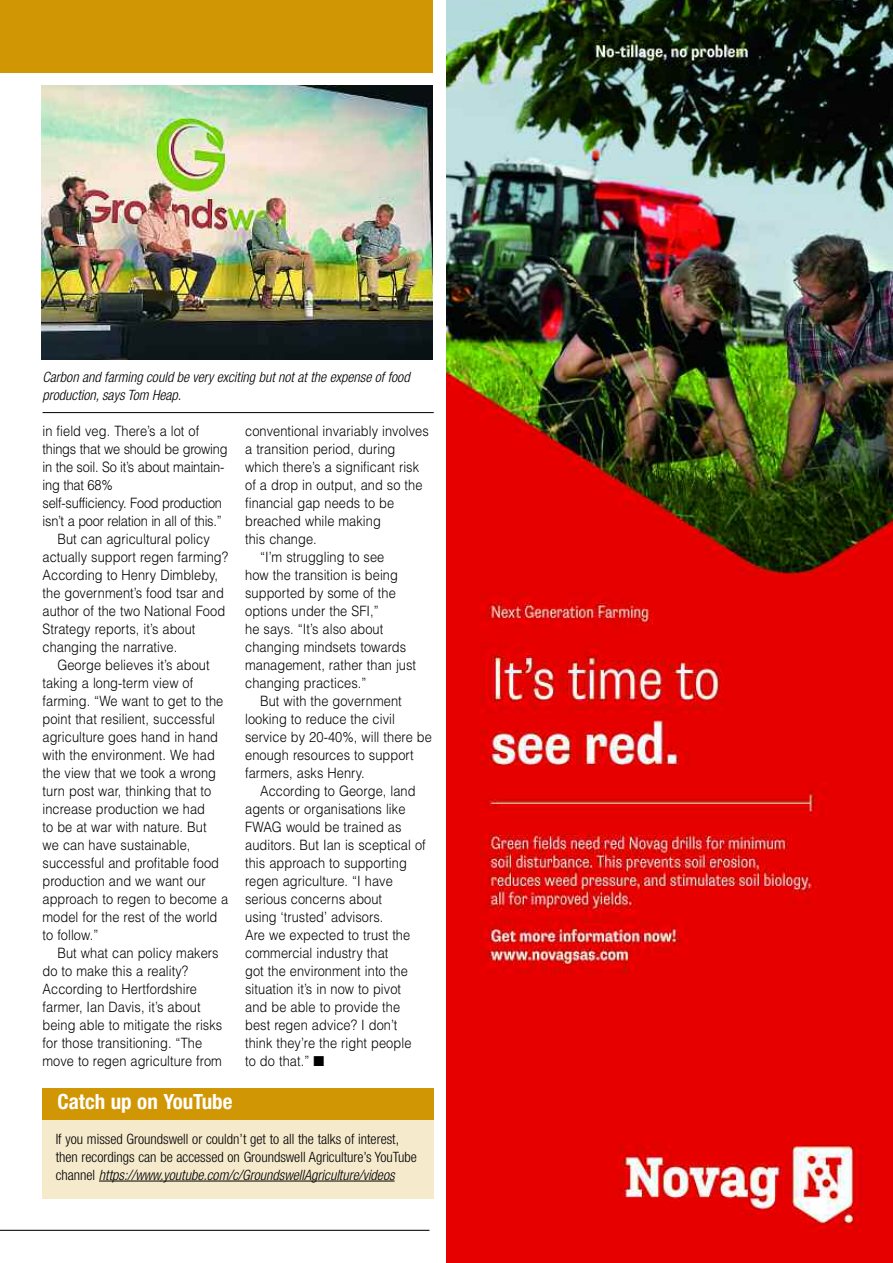
<style>
.page{position:relative;width:893px;height:1263px;background:#fff}
.page>*{position:absolute;margin:0;border:0;box-sizing:border-box;transform-origin:0 0}
.t1{font:700 condensed 21px "Helvetica Neue";color:#fff}
.t2{font:300 14.25px "Helvetica";letter-spacing:.005em;color:#000;scale:.9 1}
.t3{font:300 condensed 14.25px/18px "Helvetica Neue";color:#000}
.t4{font:300 14.25px "Helvetica";letter-spacing:-.015em;color:#000;scale:.9 1}
.t5{font:italic 300 condensed 14.25px/18px "Helvetica Neue";color:#000}
.s1{font-style:italic}
</style>
<div class="page">
<img style="left:446px;top:0;width:447px;height:1263px">
<hr style="left:0;top:1230px;width:429px;height:1px;background:#000">
<div style="left:0;top:0;width:433px;height:72px;background:#d19604"></div>
<div style="left:43px;top:1118px;width:391px;height:80px;background:#f6eacd"></div>
<hr style="left:99px;top:1181px;width:62px;height:1px;background:#000">
<hr style="left:160px;top:1181px;width:158px;height:1px;background:#000">
<hr style="left:318px;top:1181px;width:77px;height:1px;background:#000">
<div style="left:43px;top:1088px;width:391px;height:31px;background:#d19604"></div>
<hr style="left:43px;top:412px;width:391px;height:1px;background:#000">
<img style="left:42px;top:85px;width:391px;height:274px">
<p class="t5" style="left:43px;top:369px;width:369px">Carbon and farming could be very exciting but not at the expense of food production, says Tom Heap.</p>
<p class="t2" style="left:43px;top:422px;width:176px">in field veg. There’s a lot of</p>
<p class="t4" style="left:43px;top:440px;width:207px">things that we should be growing</p>
<p class="t4" style="left:43px;top:458px;width:203px">in the soil. So it’s about maintain-</p>
<p class="t4" style="left:43px;top:476px;width:80px">ing that 68%</p>
<p class="t4" style="left:43px;top:494px;width:201px">self-sufficiency. Food production</p>
<p class="t4" style="left:43px;top:512px;width:201px">isn’t a poor relation in all of this.”</p>
<p class="t2" style="left:57px;top:530px;width:171px">But can agricultural policy</p>
<p class="t2" style="left:43px;top:548px;width:208px">actually support regen farming?</p>
<p class="t2" style="left:43px;top:566px;width:197px">According to Henry Dimbleby,</p>
<p class="t2" style="left:43px;top:584px;width:203px">the government’s food tsar and</p>
<p class="t2" style="left:43px;top:602px;width:204px">author of the two National Food</p>
<p class="t2" style="left:43px;top:620px;width:172px">Strategy reports, it’s about</p>
<p class="t2" style="left:43px;top:638px;width:151px">changing the narrative.</p>
<p class="t2" style="left:57px;top:656px;width:171px">George believes it’s about</p>
<p class="t2" style="left:43px;top:674px;width:169px">taking a long-term view of</p>
<p class="t2" style="left:43px;top:692px;width:203px">farming. “We want to get to the</p>
<p class="t2" style="left:43px;top:710px;width:193px">point that resilient, successful</p>
<p class="t2" style="left:43px;top:728px;width:196px">agriculture goes hand in hand</p>
<p class="t2" style="left:43px;top:746px;width:193px">with the environment. We had</p>
<p class="t2" style="left:43px;top:764px;width:194px">the view that we took a wrong</p>
<p class="t2" style="left:43px;top:782px;width:189px">turn post war, thinking that to</p>
<p class="t2" style="left:43px;top:800px;width:182px">increase production we had</p>
<p class="t2" style="left:43px;top:818px;width:184px">to be at war with nature. But</p>
<p class="t2" style="left:43px;top:836px;width:166px">we can have sustainable,</p>
<p class="t2" style="left:43px;top:854px;width:198px">successful and profitable food</p>
<p class="t2" style="left:43px;top:872px;width:183px">production and we want our</p>
<p class="t2" style="left:43px;top:890px;width:208px">approach to regen to become a</p>
<p class="t2" style="left:43px;top:908px;width:196px">model for the rest of the world</p>
<p class="t2" style="left:43px;top:926px;width:64px">to follow.”</p>
<p class="t2" style="left:57px;top:944px;width:181px">But what can policy makers</p>
<p class="t2" style="left:43px;top:962px;width:163px">do to make this a reality?</p>
<p class="t2" style="left:43px;top:980px;width:173px">According to Hertfordshire</p>
<p class="t2" style="left:43px;top:998px;width:177px">farmer, Ian Davis, it’s about</p>
<p class="t2" style="left:43px;top:1016px;width:201px">being able to mitigate the risks</p>
<p class="t2" style="left:43px;top:1034px;width:179px">for those transitioning. “The</p>
<p class="t2" style="left:43px;top:1052px;width:201px">move to regen agriculture from</p>
<p class="t2" style="left:245px;top:422px;width:206px">conventional invariably involves</p>
<p class="t2" style="left:245px;top:440px;width:168px">a transition period, during</p>
<p class="t2" style="left:245px;top:458px;width:195px">which there’s a significant risk</p>
<p class="t2" style="left:245px;top:476px;width:199px">of a drop in output, and so the</p>
<p class="t2" style="left:245px;top:494px;width:167px">financial gap needs to be</p>
<p class="t2" style="left:245px;top:512px;width:152px">breached while making</p>
<p class="t2" style="left:245px;top:530px;width:81px">this change.</p>
<p class="t2" style="left:260px;top:548px;width:140px">“I’m struggling to see</p>
<p class="t2" style="left:245px;top:566px;width:171px">how the transition is being</p>
<p class="t2" style="left:245px;top:584px;width:169px">supported by some of the</p>
<p class="t2" style="left:245px;top:602px;width:150px">options under the SFI,”</p>
<p class="t2" style="left:245px;top:620px;width:155px">he says. “It’s also about</p>
<p class="t2" style="left:245px;top:638px;width:180px">changing mindsets towards</p>
<p class="t2" style="left:245px;top:656px;width:192px">management, rather than just</p>
<p class="t2" style="left:245px;top:674px;width:136px">changing practices.”</p>
<p class="t2" style="left:260px;top:692px;width:159px">But with the government</p>
<p class="t2" style="left:245px;top:710px;width:168px">looking to reduce the civil</p>
<p class="t2" style="left:245px;top:728px;width:209px">service by 20-40%, will there be</p>
<p class="t2" style="left:245px;top:746px;width:189px">enough resources to support</p>
<p class="t2" style="left:245px;top:764px;width:134px">farmers, asks Henry.</p>
<p class="t2" style="left:260px;top:782px;width:174px">According to George, land</p>
<p class="t2" style="left:245px;top:800px;width:180px">agents or organisations like</p>
<p class="t2" style="left:245px;top:818px;width:175px">FWAG would be trained as</p>
<p class="t2" style="left:245px;top:836px;width:202px">auditors. But Ian is sceptical of</p>
<p class="t2" style="left:245px;top:854px;width:181px">this approach to supporting</p>
<p class="t2" style="left:245px;top:872px;width:166px">regen agriculture. “I have</p>
<p class="t2" style="left:245px;top:890px;width:154px">serious concerns about</p>
<p class="t2" style="left:245px;top:908px;width:155px">using ‘trusted’ advisors.</p>
<p class="t2" style="left:245px;top:926px;width:185px">Are we expected to trust the</p>
<p class="t2" style="left:245px;top:944px;width:161px">commercial industry that</p>
<p class="t2" style="left:245px;top:962px;width:182px">got the environment into the</p>
<p class="t2" style="left:245px;top:980px;width:175px">situation it’s in now to pivot</p>
<p class="t2" style="left:245px;top:998px;width:174px">and be able to provide the</p>
<p class="t2" style="left:245px;top:1016px;width:171px">best regen advice? I don’t</p>
<p class="t2" style="left:245px;top:1034px;width:186px">think they’re the right people</p>
<p class="t2" style="left:245px;top:1052px;width:89px">to do that.” ■</p>
<h1 class="t1" style="left:57px;top:1094px;width:177px">Catch up on YouTube</h1>
<p class="t3" style="left:56px;top:1131px;width:363px">If you missed Groundswell or couldn’t get to all the talks of interest, then recordings can be accessed on Groundswell Agriculture’s YouTube channel <span class="s1">https://www.youtube.com/c/GroundswellAgriculture/videos</span></p>
</div>
